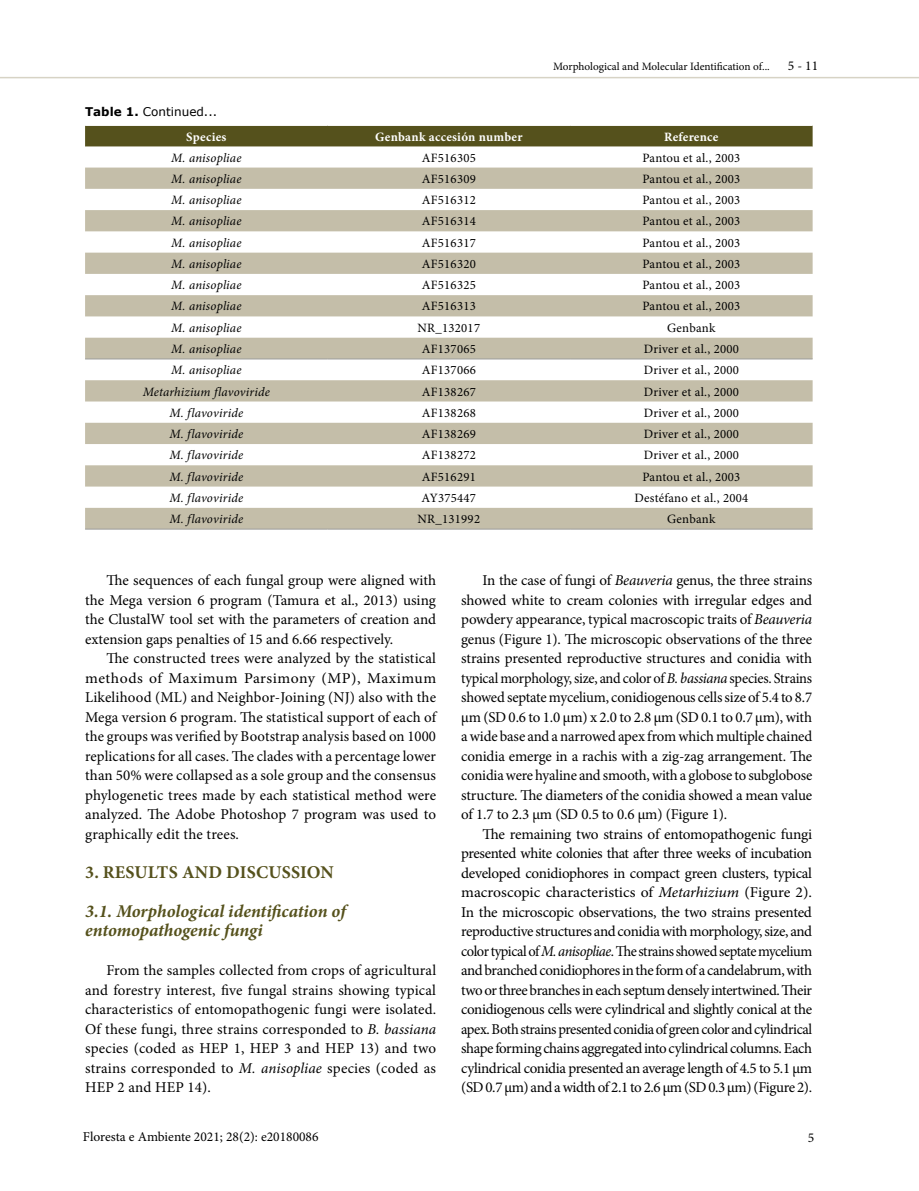
<style>
.page{position:relative;width:919px;height:1191px;background:#fff}
.page>*{position:absolute;margin:0;border:0;box-sizing:border-box;transform-origin:0 0}
.t1{font:italic 700 18px/19.5px "Minion Pro";letter-spacing:-.005em;color:#55511c}
.t2{font:700 18px "Minion Pro";letter-spacing:.01em;color:#55511c}
.TEXTO{font:15px/19.5px "Minion Pro";letter-spacing:-.005em;color:#000;text-align:justify}
.t3{font:13.5px "Minion Pro";color:#000}
.Tabela_Corpo{font:12.75px "Minion Pro";letter-spacing:.02em;color:#000}
.Tabela_Corpo-2{font:italic 12.75px "Minion Pro";letter-spacing:.015em;color:#000}
.Tabela_gravata{font:700 12.75px "Minion Pro";letter-spacing:.02em;color:#fff}
.t4{font:12px "Verdana";color:#000}
.t5{font:11.25px "Minion Pro";color:#000}
.s1{font-weight:700}
.s2{font-style:italic}
</style>
<div class="page">
<hr style="left:0;top:77px;width:918px;height:1px;background:#d7d3c5">
<div style="left:85px;top:126px;width:727px;height:21px;background:#55511c"></div>
<svg style="left:85px;top:168px;width:727px;height:361px;fill:#c4bea9"></svg>
<hr style="left:85px;top:529px;width:242px;height:1px;background:#9d9d9c">
<hr style="left:327px;top:529px;width:243px;height:1px;background:#9d9d9c">
<hr style="left:570px;top:529px;width:242px;height:1px;background:#9d9d9c">
<hr style="left:85px;top:358px;width:242px;height:1px;background:#9d9d9c">
<hr style="left:327px;top:358px;width:243px;height:1px;background:#9d9d9c">
<hr style="left:570px;top:358px;width:242px;height:1px;background:#9d9d9c">
<p class="t4" style="left:85px;top:103px;width:133px"><span class="s1">Table 1.</span> Continued...</p>
<p class="t5" style="left:553px;top:59px;width:218px">Morphological and Molecular Identification of...</p>
<p class="Tabela_gravata" style="left:186px;top:128px;width:42px">Species</p>
<p class="Tabela_gravata" style="left:375px;top:128px;width:149px">Genbank accesión number</p>
<p class="Tabela_gravata" style="left:664px;top:128px;width:56px">Reference</p>
<p class="Tabela_Corpo-2" style="left:171px;top:149px;width:72px">M. anisopliae</p>
<p class="Tabela_Corpo" style="left:422px;top:149px;width:56px">AF516305</p>
<p class="Tabela_Corpo" style="left:642px;top:149px;width:99px">Pantou et al., 2003</p>
<p class="Tabela_Corpo-2" style="left:171px;top:170px;width:72px">M. anisopliae</p>
<p class="Tabela_Corpo" style="left:422px;top:170px;width:56px">AF516309</p>
<p class="Tabela_Corpo" style="left:642px;top:170px;width:99px">Pantou et al., 2003</p>
<p class="Tabela_Corpo-2" style="left:171px;top:191px;width:72px">M. anisopliae</p>
<p class="Tabela_Corpo" style="left:422px;top:191px;width:56px">AF516312</p>
<p class="Tabela_Corpo" style="left:642px;top:191px;width:99px">Pantou et al., 2003</p>
<p class="Tabela_Corpo-2" style="left:171px;top:213px;width:72px">M. anisopliae</p>
<p class="Tabela_Corpo" style="left:422px;top:213px;width:56px">AF516314</p>
<p class="Tabela_Corpo" style="left:642px;top:213px;width:99px">Pantou et al., 2003</p>
<p class="Tabela_Corpo-2" style="left:171px;top:234px;width:72px">M. anisopliae</p>
<p class="Tabela_Corpo" style="left:422px;top:234px;width:56px">AF516317</p>
<p class="Tabela_Corpo" style="left:642px;top:234px;width:99px">Pantou et al., 2003</p>
<p class="Tabela_Corpo-2" style="left:171px;top:255px;width:72px">M. anisopliae</p>
<p class="Tabela_Corpo" style="left:422px;top:255px;width:56px">AF516320</p>
<p class="Tabela_Corpo" style="left:642px;top:255px;width:99px">Pantou et al., 2003</p>
<p class="Tabela_Corpo-2" style="left:171px;top:276px;width:72px">M. anisopliae</p>
<p class="Tabela_Corpo" style="left:422px;top:276px;width:56px">AF516325</p>
<p class="Tabela_Corpo" style="left:642px;top:276px;width:99px">Pantou et al., 2003</p>
<p class="Tabela_Corpo-2" style="left:171px;top:298px;width:72px">M. anisopliae</p>
<p class="Tabela_Corpo" style="left:422px;top:298px;width:56px">AF516313</p>
<p class="Tabela_Corpo" style="left:642px;top:298px;width:99px">Pantou et al., 2003</p>
<p class="Tabela_Corpo-2" style="left:171px;top:319px;width:72px">M. anisopliae</p>
<p class="Tabela_Corpo" style="left:417px;top:319px;width:64px">NR_132017</p>
<p class="Tabela_Corpo" style="left:667px;top:319px;width:50px">Genbank</p>
<p class="Tabela_Corpo-2" style="left:171px;top:340px;width:72px">M. anisopliae</p>
<p class="Tabela_Corpo" style="left:422px;top:340px;width:56px">AF137065</p>
<p class="Tabela_Corpo" style="left:643px;top:340px;width:97px">Driver et al., 2000</p>
<p class="Tabela_Corpo-2" style="left:171px;top:361px;width:72px">M. anisopliae</p>
<p class="Tabela_Corpo" style="left:422px;top:361px;width:56px">AF137066</p>
<p class="Tabela_Corpo" style="left:643px;top:361px;width:97px">Driver et al., 2000</p>
<p class="Tabela_Corpo-2" style="left:143px;top:383px;width:129px">Metarhizium flavoviride</p>
<p class="Tabela_Corpo" style="left:422px;top:383px;width:56px">AF138267</p>
<p class="Tabela_Corpo" style="left:643px;top:383px;width:97px">Driver et al., 2000</p>
<p class="Tabela_Corpo-2" style="left:169px;top:404px;width:75px">M. flavoviride</p>
<p class="Tabela_Corpo" style="left:422px;top:404px;width:56px">AF138268</p>
<p class="Tabela_Corpo" style="left:643px;top:404px;width:97px">Driver et al., 2000</p>
<p class="Tabela_Corpo-2" style="left:169px;top:425px;width:75px">M. flavoviride</p>
<p class="Tabela_Corpo" style="left:422px;top:425px;width:56px">AF138269</p>
<p class="Tabela_Corpo" style="left:643px;top:425px;width:97px">Driver et al., 2000</p>
<p class="Tabela_Corpo-2" style="left:169px;top:446px;width:75px">M. flavoviride</p>
<p class="Tabela_Corpo" style="left:422px;top:447px;width:56px">AF138272</p>
<p class="Tabela_Corpo" style="left:643px;top:447px;width:97px">Driver et al., 2000</p>
<p class="Tabela_Corpo-2" style="left:169px;top:468px;width:75px">M. flavoviride</p>
<p class="Tabela_Corpo" style="left:422px;top:468px;width:56px">AF516291</p>
<p class="Tabela_Corpo" style="left:642px;top:468px;width:99px">Pantou et al., 2003</p>
<p class="Tabela_Corpo-2" style="left:169px;top:489px;width:75px">M. flavoviride</p>
<p class="Tabela_Corpo" style="left:421px;top:489px;width:56px">AY375447</p>
<p class="Tabela_Corpo" style="left:634px;top:489px;width:115px">Destéfano et al., 2004</p>
<p class="Tabela_Corpo-2" style="left:169px;top:510px;width:75px">M. flavoviride</p>
<p class="Tabela_Corpo" style="left:417px;top:510px;width:64px">NR_131992</p>
<p class="Tabela_Corpo" style="left:667px;top:510px;width:50px">Genbank</p>
<p class="t3" style="left:787px;top:57px;width:32px">5 - 11</p>
<p class="TEXTO" style="left:85px;top:571px;width:352px;text-indent:21px">The sequences of each fungal group were aligned with the Mega version 6 program (Tamura et al., 2013) using the ClustalW tool set with the parameters of creation and extension gaps penalties of 15 and 6.66 respectively.</p>
<p class="TEXTO" style="left:85px;top:649px;width:352px;text-indent:21px">The constructed trees were analyzed by the statistical methods of Maximum Parsimony (MP), Maximum Likelihood (ML) and Neighbor-Joining (NJ) also with the Mega version 6 program. The statistical support of each of the groups was verified by Bootstrap analysis based on 1000 replications for all cases. The clades with a percentage lower than 50% were collapsed as a sole group and the consensus phylogenetic trees made by each statistical method were analyzed. The Adobe Photoshop 7 program was used to graphically edit the trees.</p>
<p class="t2" style="left:85px;top:859px;width:250px">3. RESULTS AND DISCUSSION</p>
<p class="t1" style="left:85px;top:901px;width:262px">3.1. Morphological identification of entomopathogenic fungi</p>
<p class="TEXTO" style="left:85px;top:961px;width:352px;text-indent:21px">From the samples collected from crops of agricultural and forestry interest, five fungal strains showing typical characteristics of entomopathogenic fungi were isolated.<br>Of these fungi, three strains corresponded to <span class="s2">B. bassiana </span>species (coded as HEP 1, HEP 3 and HEP 13) and two strains corresponded to <span class="s2">M. anisopliae</span> species (coded as HEP 2 and HEP 14).</p>
<p class="TEXTO" style="left:461px;top:571px;width:352px;text-indent:21px">In the case of fungi of <span class="s2">Beauveria</span> genus, the three strains showed white to cream colonies with irregular edges and powdery appearance, typical macroscopic traits of <span class="s2">Beauveria </span>genus (Figure 1). The microscopic observations of the three strains presented reproductive structures and conidia with typical morphology, size, and color of <span class="s2">B. bassiana</span> species. Strains showed septate mycelium, conidiogenous cells size of 5.4 to 8.7 μm (SD 0.6 to 1.0 μm) x 2.0 to 2.8 μm (SD 0.1 to 0.7 μm), with a wide base and a narrowed apex from which multiple chained conidia emerge in a rachis with a zig-zag arrangement. The conidia were hyaline and smooth, with a globose to subglobose structure. The diameters of the conidia showed a mean value of 1.7 to 2.3 μm (SD 0.5 to 0.6 μm) (Figure 1).</p>
<p class="TEXTO" style="left:461px;top:824px;width:352px;text-indent:21px">The remaining two strains of entomopathogenic fungi presented white colonies that after three weeks of incubation developed conidiophores in compact green clusters, typical macroscopic characteristics of <span class="s2">Metarhizium</span> (Figure 2).<br>In the microscopic observations, the two strains presented reproductive structures and conidia with morphology, size, and color typical of <span class="s2">M. anisopliae</span>. The strains showed septate mycelium and branched conidiophores in the form of a candelabrum, with two or three branches in each septum densely intertwined. Their conidiogenous cells were cylindrical and slightly conical at the apex. Both strains presented conidia of green color and cylindrical shape forming chains aggregated into cylindrical columns. Each cylindrical conidia presented an average length of 4.5 to 5.1 μm (SD 0.7 μm) and a width of 2.1 to 2.6 μm (SD 0.3 μm) (Figure 2).</p>
<p class="t3" style="left:83px;top:1127px;width:237px">Floresta e Ambiente 2021; 28(2): e20180086</p>
<p class="t3" style="left:807px;top:1128px;width:8px">5</p>
</div>
